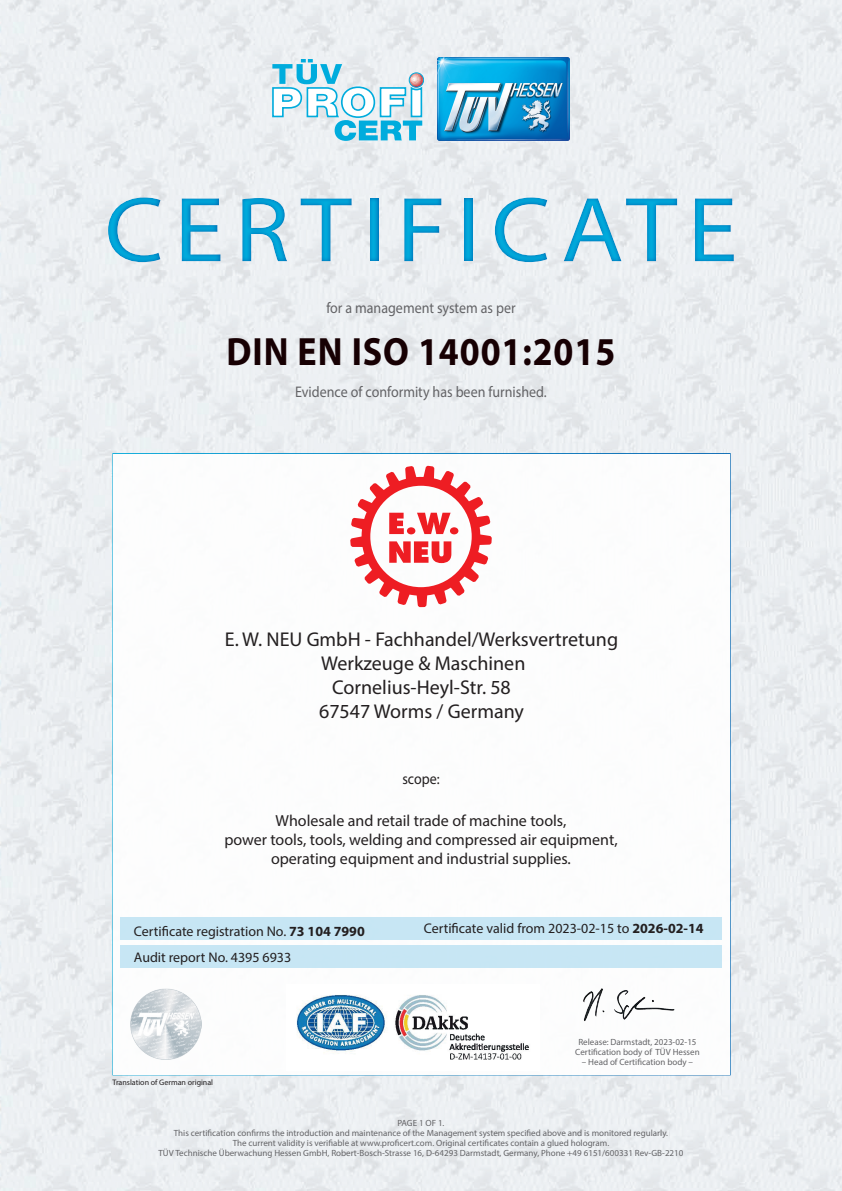
<style>
.page{position:relative;width:842px;height:1191px;background:#fff}
.page>*{position:absolute;margin:0;border:0;box-sizing:border-box;transform-origin:0 0}
.t1{font:93px "Myriad Pro";letter-spacing:.1em;color:#00acdd;scale:1.1 1}
.t2{font:700 39.6px "Myriad Pro";letter-spacing:.025em;color:#170003;scale:.91 1}
.t3{font:20px/24px "Myriad Pro";color:#231f20;text-align:center}
.t4{font:16px/19.2px "Myriad Pro";color:#231f20;text-align:center}
.t5{font:15.4px "Myriad Pro";color:#636366;scale:.91 1}
.t6{font:15.4px "Myriad Pro";color:#231f20;scale:.91 1}
.t7{font:14px/26px "Myriad Pro";color:#231f20}
.t8{font:9px/10px "Myriad Pro";color:#636366;text-align:center}
.t9{font:8px "Myriad Pro";color:#231f20}
.s1{font-weight:700}
</style>
<div class="page">
<img style="left:0;top:0;width:842px;height:1191px">
<img style="left:437px;top:57px;width:132px;height:83px">
<svg style="left:272px;top:59px;width:152px;height:82px"></svg>
<div style="left:112px;top:453px;width:619px;height:622px;background:#fff;border:2px solid #fff"></div>
<div style="left:120px;top:945px;width:602px;height:23px;background:#c1e4f4"></div>
<div style="left:121px;top:917px;width:601px;height:22px;background:#c1e4f4"></div>
<img style="left:296px;top:995px;width:233px;height:65px">
<img style="left:744px;top:810px;width:77px;height:55px">
<img style="left:736px;top:724px;width:98px;height:40px">
<img style="left:735px;top:636px;width:95px;height:35px">
<img style="left:583px;top:988px;width:92px;height:34px">
<img style="left:737px;top:479px;width:91px;height:36px">
<img style="left:642px;top:1096px;width:99px;height:53px">
<img style="left:704px;top:939px;width:135px;height:41px">
<div style="left:0;top:172px;width:842px;height:114px;background:#006bb6;opacity:.75"></div>
<img style="left:130px;top:988px;width:71px;height:71px">
<svg style="left:350px;top:465px;width:142px;height:142px"></svg>
<h1 class="t1" style="left:104px;top:173px;width:577px">CERTIFICATE</h1>
<h3 class="t5" style="left:326px;top:298px;width:209px">for a management system as per</h3>
<h2 class="t2" style="left:227px;top:326px;width:429px">DIN EN ISO 14001:2015</h2>
<h3 class="t5" style="left:295px;top:382px;width:278px">Evidence of conformity has been furnished.</h3>
<h3 class="t3" style="left:225px;top:627px;width:395px">E. W. NEU GmbH - Fachhandel/Werksvertretung<br>Werkzeuge &amp; Maschinen<br>Cornelius-Heyl-Str. 58<br>67547 Worms / Germany</h3>
<h3 class="t6" style="left:402px;top:769px;width:42px">scope:</h3>
<h3 class="t4" style="left:224px;top:810px;width:395px">Wholesale and retail trade of machine tools,<br>power tools, tools, welding and compressed air equipment, operating equipment and industrial supplies.</h3>
<h3 class="t7" style="left:134px;top:917px;width:232px">Certificate registration No. <span class="s1">73 104 7990<br></span>Audit report No. 4395 6933</h3>
<h3 class="t7" style="left:424px;top:915px;width:281px">Certificate valid from 2023-02-15 to <span class="s1">2026-02-14</span></h3>
<p class="t9" style="left:112px;top:1077px;width:102px">Translation of German original</p>
<p class="t8" style="left:575px;top:1037px;width:126px">Release: Darmstadt, 2023-02-15<br>Certification body of TÜV Hessen</p>
<p class="t8" style="left:582px;top:1057px;width:113px">– Head of Certification body –</p>
<p class="t8" style="left:159px;top:1118px;width:526px">PAGE 1 OF 1.<br>This certification confirms the introduction and maintenance of the Management system specified above and is monitored regularly.<br>The current validity is verifiable at www.proficert.com. Original certificates contain a glued hologram.<br>TÜV Technische Überwachung Hessen GmbH, Robert-Bosch-Strasse 16, D-64293 Darmstadt, Germany, Phone +49 6151/600331 Rev-GB-2210</p>
</div>
